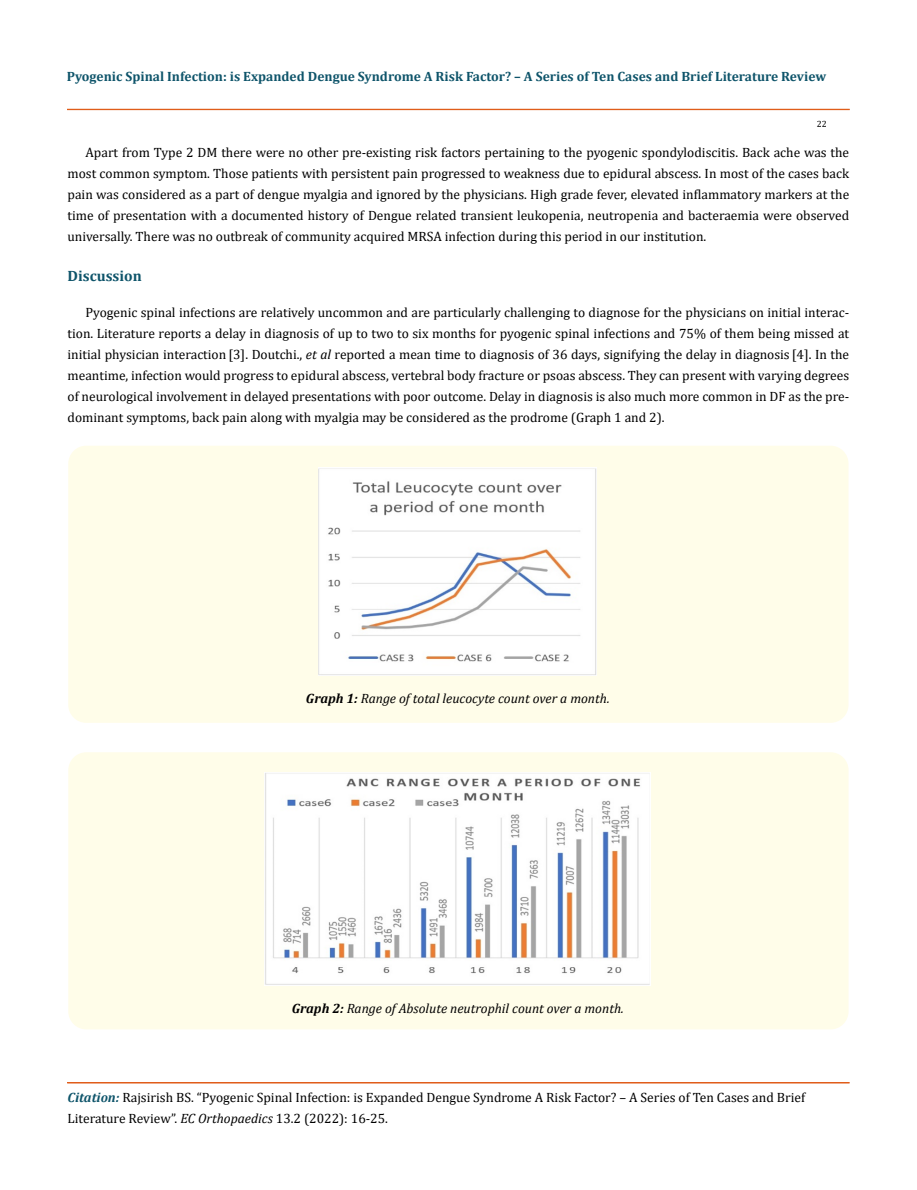
<style>
.page{position:relative;width:917px;height:1190px;background:#fff}
.page>*{position:absolute;margin:0;border:0;box-sizing:border-box;transform-origin:0 0}
.t1{font:700 15px "Cambria";color:#0e546a}
.t2{font:13.5px/21px "Cambria";color:#000;text-align:justify}
.t3{font:700 13.5px "Cambria";color:#0e546a}
.t4{font:italic 13.5px "Cambria";color:#000}
.t5{font:9px "Cambria";color:#000}
.s1{font-style:italic}
.s2{font-weight:700}
.s3{font-weight:700;font-style:italic;color:#0e546a}
</style>
<div class="page">
<div style="left:67px;top:109px;width:782px;height:1px;border:1px solid #e05d1a"></div>
<div style="left:67px;top:1082px;width:782px;height:1px;border:1px solid #e05d1a"></div>
<div style="left:68px;top:446px;width:780px;height:277px;background:#fffde9;border-radius:18px"></div>
<img style="left:319px;top:467px;width:278px;height:208px">
<div style="left:68px;top:752px;width:780px;height:277px;background:#fffde9;border-radius:18px"></div>
<img style="left:265px;top:772px;width:386px;height:213px">
<p class="t3" style="left:67px;top:67px;width:760px">Pyogenic Spinal Infection: is Expanded Dengue Syndrome A Risk Factor? – A Series of Ten Cases and Brief Literature Review</p>
<p class="t5" style="left:816px;top:118px;width:11px">22</p>
<p class="t2" style="left:68px;top:142px;width:783px;text-indent:18px">Apart from Type 2 DM there were no other pre-existing risk factors pertaining to the pyogenic spondylodiscitis. Back ache was the most common symptom. Those patients with persistent pain progressed to weakness due to epidural abscess. In most of the cases back pain was considered as a part of dengue myalgia and ignored by the physicians. High grade fever, elevated inflammatory markers at the time of presentation with a documented history of Dengue related transient leukopenia, neutropenia and bacteraemia were observed universally. There was no outbreak of community acquired MRSA infection during this period in our institution.</p>
<p class="t1" style="left:68px;top:265px;width:76px">Discussion</p>
<p class="t2" style="left:67px;top:302px;width:783px;text-indent:18px">Pyogenic spinal infections are relatively uncommon and are particularly challenging to diagnose for the physicians on initial interac&shy;tion. Literature reports a delay in diagnosis of up to two to six months for pyogenic spinal infections and 75% of them being missed at initial physician interaction [3]. Doutchi., <span class="s1">et al</span> reported a mean time to diagnosis of 36 days, signifying the delay in diagnosis [4]. In the meantime, infection would progress to epidural abscess, vertebral body fracture or psoas abscess. They can present with varying degrees of neurological involvement in delayed presentations with poor outcome. Delay in diagnosis is also much more common in DF as the pre&shy;dominant symptoms, back pain along with myalgia may be considered as the prodrome (Graph 1 and 2).</p>
<p class="t4" style="left:306px;top:689px;width:305px"><span class="s2">Graph 1:</span> Range of total leucocyte count over a month.</p>
<p class="t4" style="left:292px;top:998px;width:333px"><span class="s2">Graph 2:</span> Range of Absolute neutrophil count over a month.</p>
<p class="t2" style="left:68px;top:1086px;width:739px"><span class="s3">Citation:</span> Rajsirish BS. “Pyogenic Spinal Infection: is Expanded Dengue Syndrome A Risk Factor? – A Series of Ten Cases and Brief<br>Literature Review”. <span class="s1">EC Orthopaedics</span> 13.2 (2022): 16-25.</p>
</div>
